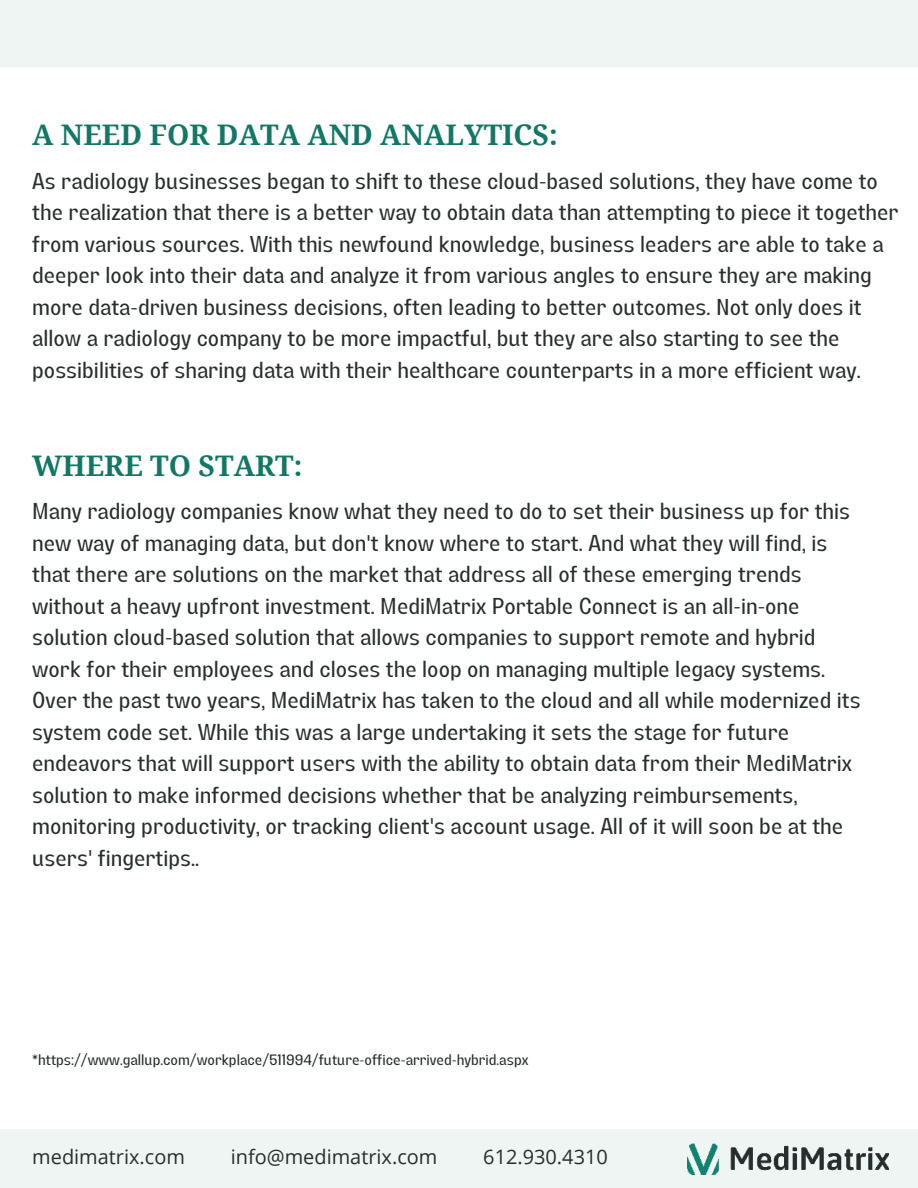
<style>
.page{position:relative;width:918px;height:1188px;background:#fff}
.page>*{position:absolute;margin:0;border:0;box-sizing:border-box;transform-origin:0 0}
.t1{font:700 28.35px "Noto Serif";color:#127865}
.t2{font:22.5px/31.5px "Lazord";color:#282e2d}
.t3{font:19.95px "Open Sans";color:#282e2d}
.t4{font:14.85px "Lazord";color:#282e2d}
</style>
<div class="page">
<div style="left:0;top:1129px;width:918px;height:59px;background:#eef5f2"></div>
<div style="left:0;top:0;width:918px;height:67px;background:#eef5f2"></div>
<img style="left:687px;top:1143px;width:202px;height:32px">
<p class="t1" style="left:32px;top:115px;width:527px">A NEED FOR DATA AND ANALYTICS:</p>
<p class="t2" style="left:32px;top:166px;width:868px">As radiology businesses began to shift to these cloud-based solutions, they have come to the realization that there is a better way to obtain data than attempting to piece it together from various sources. With this newfound knowledge, business leaders are able to take a deeper look into their data and analyze it from various angles to ensure they are making more data-driven business decisions, often leading to better outcomes. Not only does it allow a radiology company to be more impactful, but they are also starting to see the possibilities of sharing data with their healthcare counterparts in a more efficient way.</p>
<p class="t1" style="left:32px;top:446px;width:272px">WHERE TO START:</p>
<p class="t2" style="left:32px;top:497px;width:830px">Many radiology companies know what they need to do to set their business up for this new way of managing data, but don't know where to start. And what they will find, is that there are solutions on the market that address all of these emerging trends without a heavy upfront investment. MediMatrix Portable Connect is an all-in-one solution cloud-based solution that allows companies to support remote and hybrid work for their employees and closes the loop on managing multiple legacy systems.<br>Over the past two years, MediMatrix has taken to the cloud and all while modernized its system code set. While this was a large undertaking it sets the stage for future endeavors that will support users with the ability to obtain data from their MediMatrix solution to make informed decisions whether that be analyzing reimbursements, monitoring productivity, or tracking client's account usage. All of it will soon be at the users' fingertips..</p>
<p class="t4" style="left:32px;top:1051px;width:498px">*https://www.gallup.com/workplace/511994/future-office-arrived-hybrid.aspx</p>
<p class="t3" style="left:32px;top:1143px;width:154px">medimatrix.com</p>
<p class="t3" style="left:231px;top:1143px;width:208px">info@medimatrix.com</p>
<p class="t3" style="left:483px;top:1143px;width:126px">612.930.4310</p>
</div>
